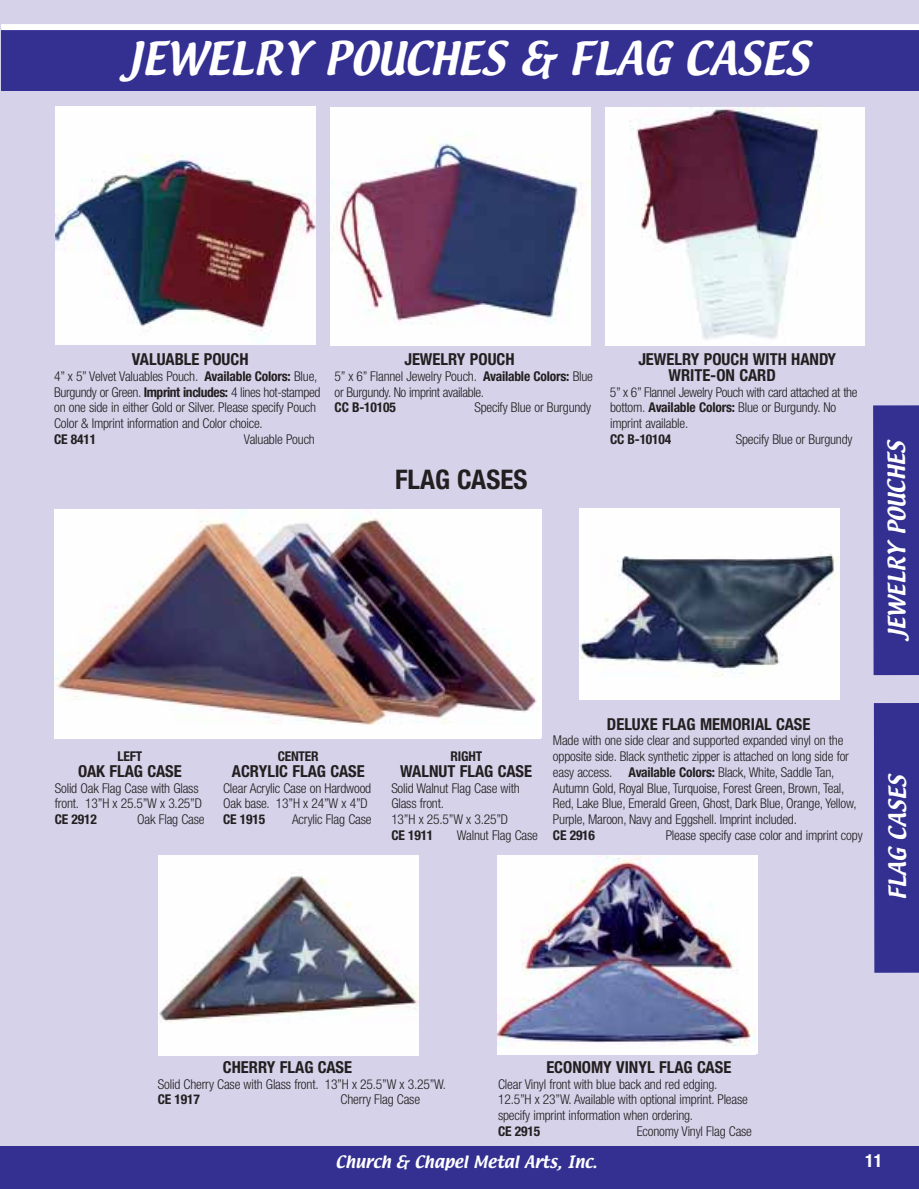
<style>
.page{position:relative;width:919px;height:1189px;background:#fff}
.page>*{position:absolute;margin:0;border:0;box-sizing:border-box;transform-origin:0 0}
.t1{font:40.5px "Textile";color:#fff}
.t2{font:700 condensed 27px "Helvetica Neue";color:#231f20}
.t3{font:21px "Textile";color:#fff}
.t4{font:700 condensed 18px "Helvetica Neue";color:#fff}
.t5{font:700 condensed 16.5px "Helvetica Neue";color:#231f20}
.t6{font:15px "Textile";color:#fff}
.t7{font:300 condensed 13.5px/15.8px "Helvetica Neue";letter-spacing:-.015em;color:#231f20}
.t8{font:700 condensed 13.5px "Helvetica Neue";letter-spacing:-.015em;color:#231f20}
.s1{font-weight:700}
</style>
<div class="page">
<div style="left:0;top:0;width:918px;height:1188px;background:#d5d2e9"></div>
<div style="left:1px;top:27px;width:917px;height:64px;background:#333092"></div>
<div style="left:1px;top:24px;width:917px;height:6px;background:#fff"></div>
<div style="left:1px;top:1145px;width:917px;height:43px;background:#333092"></div>
<svg style="left:873px;top:405px;width:45px;height:270px;background:#363394"></svg>
<div style="left:873px;top:703px;width:45px;height:269px;background:#333092"></div>
<img style="left:56px;top:107px;width:259px;height:237px">
<img style="left:54px;top:509px;width:486px;height:229px">
<img style="left:579px;top:508px;width:260px;height:191px">
<img style="left:330px;top:108px;width:260px;height:238px">
<img style="left:605px;top:108px;width:259px;height:238px">
<img style="left:158px;top:855px;width:260px;height:200px">
<img style="left:497px;top:855px;width:258px;height:199px">
<p class="t1" style="left:124px;top:41px;width:686px">JEWELRY POUCHES &amp; FLAG CASES</p>
<p class="t5" style="left:132px;top:353px;width:118px">VALUABLE POUCH</p>
<p class="t5" style="left:404px;top:353px;width:112px">JEWELRY POUCH</p>
<p class="t5" style="left:638px;top:353px;width:199px">JEWELRY POUCH WITH HANDY</p>
<p class="t7" style="left:54px;top:369px;width:265px">4” x 5” Velvet Valuables Pouch. <span class="s1">Available Colors:</span> Blue,</p>
<p class="t7" style="left:334px;top:369px;width:260px">5” x 6” Flannel Jewelry Pouch. <span class="s1">Available Colors:</span> Blue</p>
<p class="t5" style="left:668px;top:369px;width:109px">WRITE-ON CARD</p>
<p class="t7" style="left:54px;top:385px;width:431px">Burgundy or Green. <span class="s1">Imprint includes:</span> 4 lines hot-stamped or Burgundy. No imprint available.</p>
<p class="t7" style="left:609px;top:385px;width:249px">5” x 6” Flannel Jewelry Pouch with card attached at the</p>
<p class="t7" style="left:54px;top:400px;width:263px">on one side in either Gold or Silver. Please specify Pouch</p>
<p class="t8" style="left:334px;top:402px;width:63px">CC B-10105</p>
<p class="t7" style="left:474px;top:400px;width:118px">Specify Blue or Burgundy</p>
<p class="t7" style="left:610px;top:400px;width:227px">bottom. <span class="s1">Available Colors:</span> Blue or Burgundy. No</p>
<p class="t7" style="left:54px;top:416px;width:210px">Color &amp; Imprint information and Color choice.</p>
<p class="t7" style="left:610px;top:416px;width:80px">imprint available.</p>
<p class="t8" style="left:54px;top:434px;width:44px">CE 8411</p>
<p class="t7" style="left:244px;top:432px;width:72px">Valuable Pouch</p>
<p class="t8" style="left:610px;top:434px;width:63px">CC B-10104</p>
<p class="t7" style="left:735px;top:432px;width:118px">Specify Blue or Burgundy</p>
<p class="t2" style="left:395px;top:469px;width:134px">FLAG CASES</p>
<p class="t3" style="left:887px;top:639px;width:199px;rotate:-90deg">JEWELRY POUCHES</p>
<p class="t8" style="left:117px;top:751px;width:26px">LEFT</p>
<p class="t5" style="left:78px;top:764px;width:105px">OAK FLAG CASE</p>
<p class="t7" style="left:55px;top:780px;width:149px">Solid Oak Flag Case with Glass front. 13”H x 25.5”W x 3.25”D<br><span class="s1">CE 2912</span></p>
<p class="t7" style="left:137px;top:812px;width:69px">Oak Flag Case</p>
<p class="t8" style="left:277px;top:751px;width:42px">CENTER</p>
<p class="t5" style="left:232px;top:764px;width:134px">ACRYLIC FLAG CASE</p>
<p class="t7" style="left:223px;top:780px;width:149px">Clear Acrylic Case on Hardwood<br>Oak base. 13”H x 24”W x 4”D<br><span class="s1">CE 1915</span></p>
<p class="t7" style="left:292px;top:812px;width:81px">Acrylic Flag Case</p>
<p class="t8" style="left:450px;top:751px;width:33px">RIGHT</p>
<p class="t5" style="left:400px;top:764px;width:133px">WALNUT FLAG CASE</p>
<p class="t7" style="left:391px;top:780px;width:130px">Solid Walnut Flag Case with<br>Glass front.<br>13”H x 25.5”W x 3.25”D<br><span class="s1">CE 1911</span></p>
<p class="t7" style="left:456px;top:828px;width:82px">Walnut Flag Case</p>
<p class="t5" style="left:606px;top:717px;width:205px">DELUXE FLAG MEMORIAL CASE</p>
<p class="t7" style="left:552px;top:733px;width:305px">Made with one side clear and supported expanded vinyl on the opposite side. Black synthetic zipper is attached on long side for easy access. <span class="s1">Available Colors:</span> Black, White, Saddle Tan, Autumn Gold, Royal Blue, Turquoise, Forest Green, Brown, Teal, Red, Lake Blue, Emerald Green, Ghost, Dark Blue, Orange, Yellow, Purple, Maroon, Navy and Eggshell. Imprint included.<br><span class="s1">CE 2916</span></p>
<p class="t7" style="left:665px;top:828px;width:198px">Please specify case color and imprint copy</p>
<p class="t3" style="left:888px;top:900px;width:126px;rotate:-90deg">FLAG CASES</p>
<p class="t5" style="left:223px;top:1060px;width:131px">CHERRY FLAG CASE</p>
<p class="t5" style="left:546px;top:1060px;width:186px">ECONOMY VINYL FLAG CASE</p>
<p class="t7" style="left:158px;top:1076px;width:289px">Solid Cherry Case with Glass front. 13”H x 25.5”W x 3.25”W.</p>
<p class="t7" style="left:498px;top:1076px;width:221px">Clear Vinyl front with blue back and red edging.</p>
<p class="t8" style="left:158px;top:1094px;width:44px">CE 1917</p>
<p class="t7" style="left:340px;top:1092px;width:81px">Cherry Flag Case</p>
<p class="t7" style="left:498px;top:1092px;width:251px">12.5”H x 23”W. Available with optional imprint. Please specify imprint information when ordering.<br><span class="s1">CE 2915</span></p>
<p class="t7" style="left:636px;top:1124px;width:117px">Economy Vinyl Flag Case</p>
<p class="t6" style="left:335px;top:1155px;width:263px">Church &amp; Chapel Metal Arts, Inc.</p>
<p class="t4" style="left:865px;top:1153px;width:19px">11</p>
</div>
